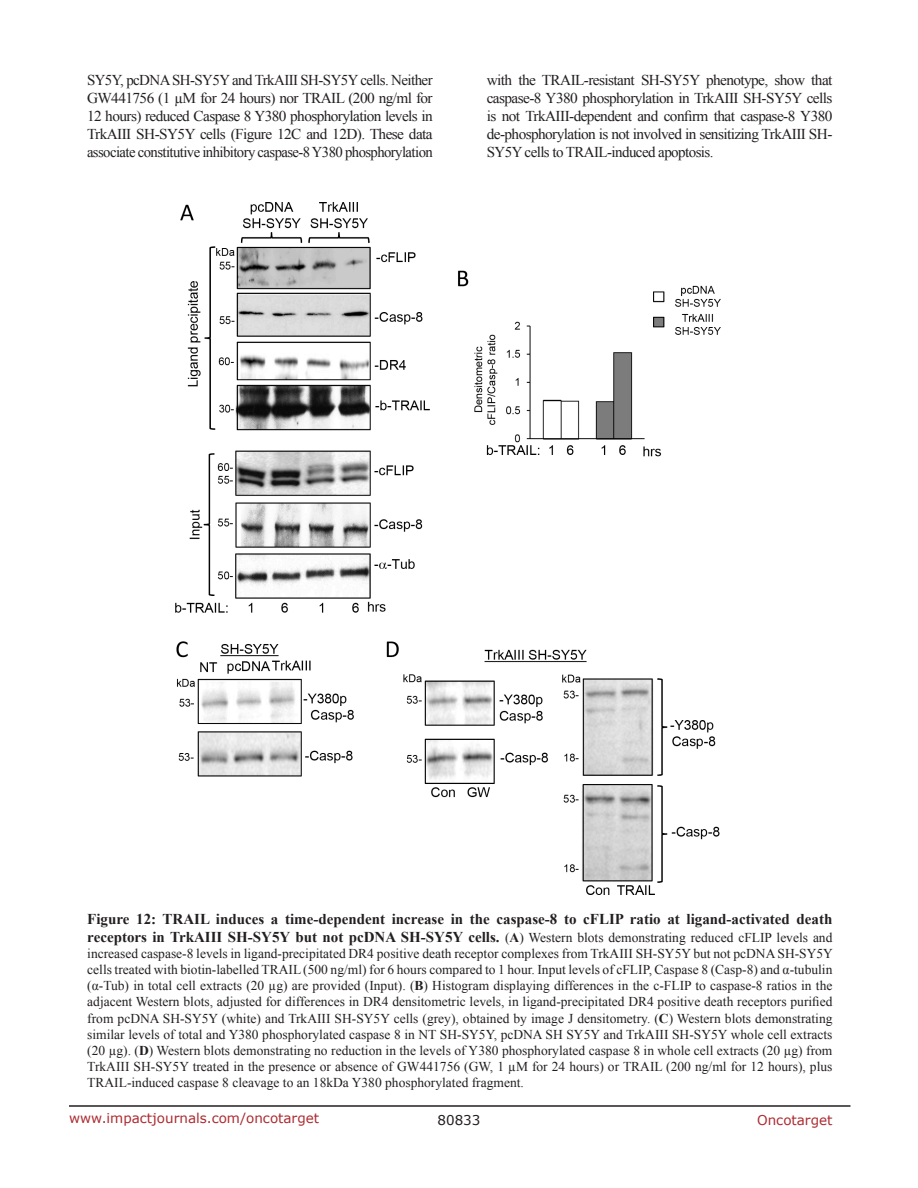
<style>
.page{position:relative;width:918px;height:1188px;background:#fff}
.page>*{position:absolute;margin:0;border:0;box-sizing:border-box;transform-origin:0 0}
.BodyText{font:15px/18px "Times New Roman";letter-spacing:-.04em;color:#231f20;text-align:justify}
.FigureText{font:700 15px/18px "Times New Roman";color:#231f20}
.FigureText-2{font:13.5px/16.2px "Times New Roman";color:#231f20;text-align:justify}
.t1{font:13.5px "Verdana";color:#ac2b31}
.t2{font:13.5px "Verdana";color:#231f20}
.s1{font-weight:400;font-size:13.5px}
.s2{font-size:13.5px}
.s3{font-weight:700}
</style>
<div class="page">
<hr style="left:69px;top:1105px;width:781px;height:2px;background:#231f20">
<img style="left:176px;top:202px;width:545px;height:693px">
<p class="BodyText" style="left:87px;top:71px;width:347px">SY5Y, pcDNA SH-SY5Y and TrkAIII SH-SY5Y cells. Neither GW441756 (1 µM for 24 hours) nor TRAIL (200 ng/ml for 12 hours) reduced Caspase 8 Y380 phosphorylation levels in TrkAIII SH-SY5Y cells (Figure 12C and 12D). These data associate constitutive inhibitory caspase-8 Y380 phosphorylation</p>
<p class="BodyText" style="left:487px;top:71px;width:347px">with the TRAIL-resistant SH-SY5Y phenotype, show that caspase-8 Y380 phosphorylation in TrkAIII SH-SY5Y cells is not TrkAIII-dependent and confirm that caspase-8 Y380 de-phosphorylation is not involved in sensitizing TrkAIII SH-SY5Y cells to TRAIL-induced apoptosis.</p>
<p class="FigureText" style="left:87px;top:909px;width:747px">Figure 12: TRAIL induces a time-dependent increase in the caspase-8 to cFLIP ratio at ligand-activated death receptors in TrkAIII SH-SY5Y but not pcDNA SH-SY5Y cells. <span class="s1">(</span><span class="s2">A</span><span class="s1">) Western blots demonstrating reduced cFLIP levels and</span></p>
<p class="FigureText-2" style="left:87px;top:945px;width:747px">increased caspase-8 levels in ligand-precipitated DR4 positive death receptor complexes from TrkAIII SH-SY5Y but not pcDNA SH-SY5Y cells treated with biotin-labelled TRAIL (500 ng/ml) for 6 hours compared to 1 hour. Input levels of cFLIP, Caspase 8 (Casp-8) and α-tubulin (α-Tub) in total cell extracts (20 µg) are provided (Input). (<span class="s3">B</span>) Histogram displaying differences in the c-FLIP to caspase-8 ratios in the adjacent Western blots, adjusted for differences in DR4 densitometric levels, in ligand-precipitated DR4 positive death receptors purified from pcDNA SH-SY5Y (white) and TrkAIII SH-SY5Y cells (grey), obtained by image J densitometry. (<span class="s3">C</span>) Western blots demonstrating similar levels of total and Y380 phosphorylated caspase 8 in NT SH-SY5Y, pcDNA SH SY5Y and TrkAIII SH-SY5Y whole cell extracts (20 µg). (<span class="s3">D</span>) Western blots demonstrating no reduction in the levels of Y380 phosphorylated caspase 8 in whole cell extracts (20 µg) from TrkAIII SH-SY5Y treated in the presence or absence of GW441756 (GW, 1 µM for 24 hours) or TRAIL (200 ng/ml for 12 hours), plus TRAIL-induced caspase 8 cleavage to an 18kDa Y380 phosphorylated fragment.</p>
<p class="t1" style="left:69px;top:1109px;width:252px">www.impactjournals.com/oncotarget</p>
<p class="t2" style="left:438px;top:1111px;width:44px">80833</p>
<p class="t1" style="left:757px;top:1111px;width:77px">Oncotarget</p>
</div>
